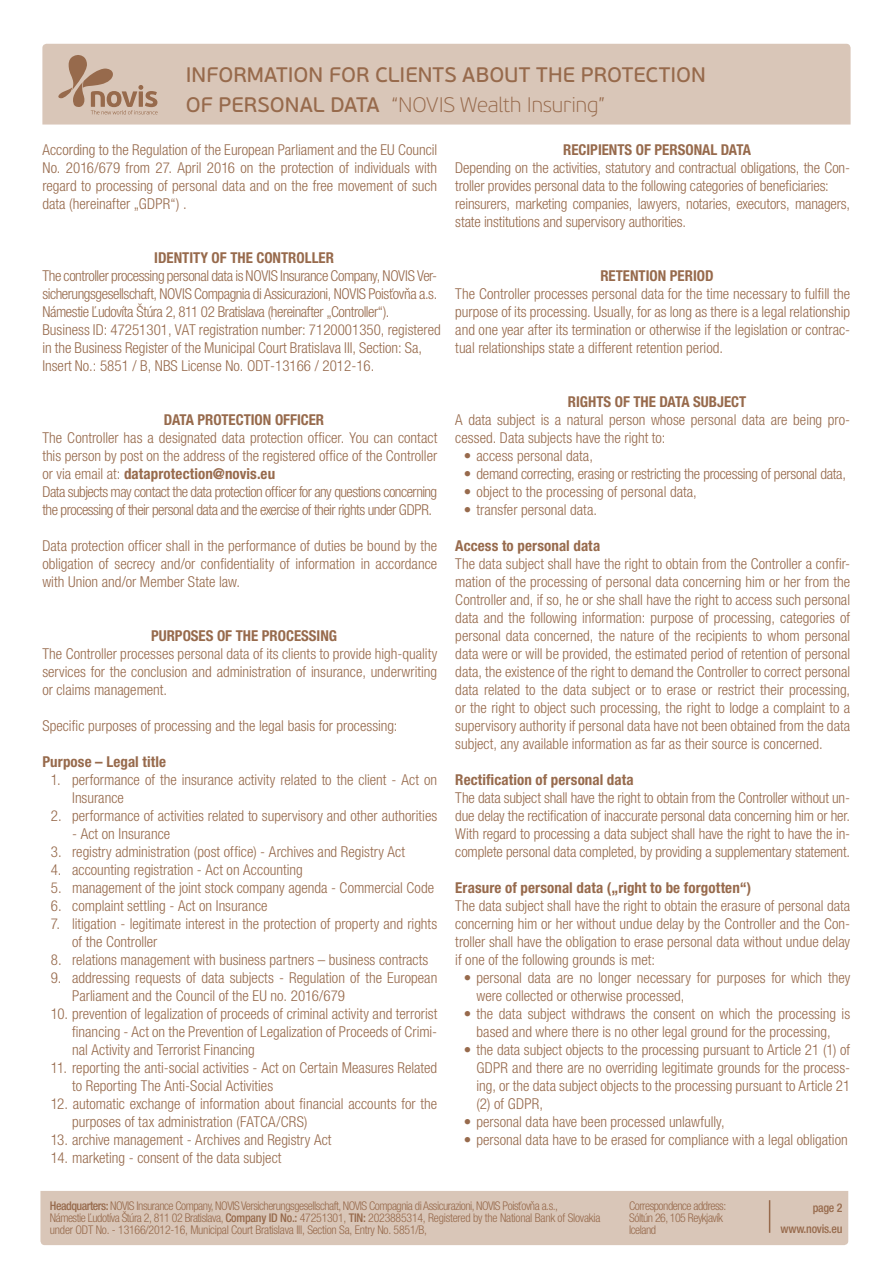
<style>
.page{position:relative;width:893px;height:1263px;background:#fff}
.page>*{position:absolute;margin:0;border:0;box-sizing:border-box;transform-origin:0 0}
.t1{font:21px "PF Beau Sans Pro Bbook";letter-spacing:.005em;color:#976a4c}
.t2{font:100 21px "PF Beau Sans Pro";letter-spacing:-.005em;color:#976a4c}
.t3{font:300 condensed 15px/18px "Helvetica Neue LT Pro";color:#976a4c}
.t4{font:300 condensed 15px/18px "Helvetica Neue LT Pro";letter-spacing:-.02em;color:#976a4c}
.t5{font:300 condensed 15px/18px "Helvetica Neue LT Pro";letter-spacing:-.025em;color:#976a4c}
.t6{font:700 condensed 15px "Helvetica Neue LT Pro";letter-spacing:.005em;color:#976a4c}
.t7{font:300 condensed 12px/12px "Helvetica Neue LT Pro";letter-spacing:-.04em;color:#976a4c}
.t8{font:500 condensed 12px "Helvetica Neue LT Pro";letter-spacing:-.02em;color:#976a4c}
.s1{font-family:"PF Beau Sans Pro Bbook";font-weight:400}
.s2{font-weight:700}
.s3{font-family:"Helvetica Neue LT Com"}
.s4{font-stretch:normal}
.s5{font-weight:500}
</style>
<div class="page">
<div style="left:42px;top:44px;width:809px;height:81px;background:#d9c6b8"></div>
<div style="left:40px;top:1191px;width:808px;height:54px;background:#d9c6b8"></div>
<svg style="left:58px;top:55px;width:100px;height:59px;background:#c6ac99"></svg>
<hr style="left:769px;top:1200px;width:1px;height:33px;background:#976a4c">
<p class="t1" style="left:186px;top:63px;width:522px">INFORMATION FOR CLIENTS ABOUT THE PROTECTION</p>
<p class="t2" style="left:186px;top:93px;width:421px"><span class="s1">OF PERSONAL DATA</span> “NOVIS Wealth Insuring”</p>
<p class="t3" style="left:42px;top:140px;width:396px;text-align:justify">According to the Regulation of the European Parliament and the EU Council No. 2016/679 from 27. April 2016 on the protection of individuals with regard to processing of personal data and on the free movement of such data (hereinafter „GDPR“) .</p>
<p class="t4" style="left:42px;top:248px;width:400px;text-indent:112px"><span class="s2">IDENTITY OF THE CONTROLLER<br></span>The controller processing personal data is NOVIS Insurance Company, NOVIS Ver&shy;sicherungsgesellschaft, NOVIS Compagnia di Assicurazioni, NOVIS Poisťovňa a.s.<br>Námestie Ľudovíta Štúra 2, 811 02 Bratislava (hereinafter „Controller“).<br>Business ID: 47251301, VAT registration number: 7120001350, registered in the Business Register of the <span class="s3">Municipal Court Bratislava III</span>, Section: Sa, Insert No.: 5851 / B, NBS License No. ODT-13166 / 2012-16.</p>
<p class="t5" style="left:42px;top:410px;width:396px;text-indent:122px"><span class="s2">DATA PROTECTION OFFICER<br></span>The Controller has a designated data protection officer. You can contact this person by post on the address of the registered office of the Controller or via email at: <span class="s2">dataprotection@novis.eu<br></span>Data subjects may contact the data protection officer for any questions concerning the processing of their personal data and the exercise of their rights under GDPR.</p>
<p class="t3" style="left:42px;top:536px;width:396px;text-align:justify">Data protection officer shall in the performance of duties be bound by the obligation of secrecy and/or confidentiality of information in accordance with Union and/or Member State law.</p>
<p class="t3" style="left:42px;top:626px;width:396px;text-indent:109px"><span class="s2">PURPOSES OF THE PROCESSING<br></span>The Controller processes personal data of its clients to provide high-quality services for the conclusion and administration of insurance, underwriting or claims management.</p>
<p class="t3" style="left:42px;top:716px;width:357px">Specific purposes of processing and the legal basis for processing:</p>
<p class="t6" style="left:42px;top:752px;width:125px">Purpose – Legal title</p>
<p class="t3" style="left:72px;top:770px;width:367px;text-indent:-21px">1. performance of the insurance activity related to the client - Act on<br>Insurance</p>
<p class="t3" style="left:51px;top:806px;width:388px">2. performance of activities related to supervisory and other authorities</p>
<p class="t3" style="left:72px;top:824px;width:100px">- Act on Insurance</p>
<p class="t3" style="left:51px;top:842px;width:356px">3. registry administration (post office) - Archives and Registry Act</p>
<p class="t3" style="left:51px;top:860px;width:253px">4. accounting registration - Act on Accounting</p>
<p class="t3" style="left:51px;top:878px;width:385px">5. management of the joint stock company agenda - Commercial Code</p>
<p class="t3" style="left:51px;top:896px;width:218px">6. complaint settling - Act on Insurance</p>
<p class="t3" style="left:72px;top:914px;width:367px;text-indent:-21px">7. litigation - legitimate interest in the protection of property and rights of the Controller</p>
<p class="t3" style="left:51px;top:950px;width:379px">8. relations management with business partners – business contracts</p>
<p class="t3" style="left:72px;top:968px;width:367px;text-indent:-21px">9. addressing requests of data subjects - Regulation of the European<br>Parliament and the Council of the EU no. 2016/679</p>
<p class="t3" style="left:72px;top:1004px;width:367px;text-align:justify;text-indent:-21px">10. prevention of legalization of proceeds of criminal activity and terrorist financing - Act on the Prevention of Legalization of Proceeds of Crimi&shy;nal Activity and Terrorist Financing</p>
<p class="t3" style="left:72px;top:1058px;width:367px;text-indent:-21px">11. reporting the anti-social activities - Act on Certain Measures Related to Reporting The Anti-Social Activities</p>
<p class="t3" style="left:72px;top:1094px;width:367px;text-indent:-21px">12. automatic exchange of information about financial accounts for the purposes of tax administration (FATCA/CRS)</p>
<p class="t3" style="left:51px;top:1130px;width:282px">13. archive management - Archives and Registry Act</p>
<p class="t3" style="left:51px;top:1148px;width:232px">14. marketing - consent of the data subject</p>
<p class="t6" style="left:563px;top:140px;width:189px">RECIPIENTS OF PERSONAL DATA</p>
<p class="t3" style="left:455px;top:158px;width:396px">Depending on the activities, statutory and contractual obligations, the Con&shy;troller provides personal data to the following categories of beneficiaries:</p>
<p class="t3" style="left:455px;top:194px;width:396px">reinsurers, marketing companies, lawyers, notaries, executors, managers, state institutions and supervisory authorities.</p>
<p class="t6" style="left:600px;top:266px;width:115px">RETENTION PERIOD</p>
<p class="t3" style="left:455px;top:284px;width:396px;text-align:justify">The Controller processes personal data for the time necessary to fulfill the purpose of its processing. Usually, for as long as there is a legal relationship and one year after its termination or otherwise if the legislation or contrac&shy;tual relationships state a different retention period.</p>
<p class="t6" style="left:568px;top:392px;width:180px">RIGHTS OF THE DATA SUBJECT</p>
<p class="t3" style="left:455px;top:410px;width:396px">A data subject is a natural person whose personal data are being pro&shy;cessed. Data subjects have the right to:</p>
<p class="t3" style="left:464px;top:446px;width:131px"><span class="s4">•</span> access personal data,</p>
<p class="t4" style="left:464px;top:464px;width:384px"><span class="s4">•</span> demand correcting, erasing or restricting the processing of personal data,</p>
<p class="t3" style="left:464px;top:482px;width:235px"><span class="s4">•</span> object to the processing of personal data,</p>
<p class="t3" style="left:464px;top:500px;width:135px"><span class="s4">•</span> transfer personal data.</p>
<p class="t6" style="left:455px;top:536px;width:146px">Access to personal data</p>
<p class="t3" style="left:455px;top:554px;width:396px;text-align:justify">The data subject shall have the right to obtain from the Controller a confir&shy;mation of the processing of personal data concerning him or her from the Controller and, if so, he or she shall have the right to access such personal data and the following information: purpose of processing, categories of personal data concerned, the nature of the recipients to whom personal data were or will be provided, the estimated period of retention of personal data, the existence of the right to demand the Controller to correct personal data related to the data subject or to erase or restrict their processing, or the right to object such processing, the right to lodge a complaint to a supervisory authority if personal data have not been obtained from the data subject, any available information as far as their source is concerned.</p>
<p class="t6" style="left:455px;top:770px;width:180px">Rectification of personal data</p>
<p class="t3" style="left:455px;top:788px;width:396px;text-align:justify">The data subject shall have the right to obtain from the Controller without un&shy;due delay the rectification of inaccurate personal data concerning him or her.<br>With regard to processing a data subject shall have the right to have the in&shy;complete personal data completed, by providing a supplementary statement.</p>
<p class="t6" style="left:455px;top:878px;width:297px">Erasure of personal data („right to be forgotten“)</p>
<p class="t3" style="left:455px;top:896px;width:396px;text-align:justify">The data subject shall have the right to obtain the erasure of personal data concerning him or her without undue delay by the Controller and the Con&shy;troller shall have the obligation to erase personal data without undue delay if one of the following grounds is met:</p>
<p class="t3" style="left:477px;top:968px;width:375px;text-indent:-13px"><span class="s4">•</span> personal data are no longer necessary for purposes for which they were collected or otherwise processed,</p>
<p class="t3" style="left:464px;top:1004px;width:388px;text-align:center"><span class="s4">•</span> the data subject withdraws the consent on which the processing is based and where there is no other legal ground for the processing,</p>
<p class="t3" style="left:477px;top:1040px;width:375px;text-align:justify;text-indent:-13px"><span class="s4">•</span> the data subject objects to the processing pursuant to Article 21 (1) of GDPR and there are no overriding legitimate grounds for the process&shy;ing, or the data subject objects to the processing pursuant to Article 21 (2) of GDPR,</p>
<p class="t3" style="left:464px;top:1112px;width:262px"><span class="s4">•</span> personal data have been processed unlawfully,</p>
<p class="t3" style="left:464px;top:1130px;width:385px"><span class="s4">•</span> personal data have to be erased for compliance with a legal obligation</p>
<p class="t7" style="left:50px;top:1200px;width:552px"><span class="s5">Headquarters:</span> NOVIS Insurance Company, NOVIS Versicherungsgesellschaft,NOVIS Compagnia di Assicurazioni, NOVIS Poisťovňa a.s.,<br>Námestie Ľudotíva Štúra 2, 811 02 Bratislava, <span class="s5">Company ID No.:</span> 47251301, <span class="s5">TIN:</span> 2023885314, Registered by the National Bank of Slovakia under ODT No. - 13166/2012-16, <span class="s3">Municipal Court Bratislava III</span>, Section Sa, Entry No. 5851/B,</p>
<p class="t7" style="left:629px;top:1200px;width:99px">Correspondence address:</p>
<p class="t7" style="left:629px;top:1212px;width:95px">Sóltún 26, 105 Reykjavík</p>
<p class="t7" style="left:629px;top:1224px;width:29px">Iceland</p>
<p class="t8" style="left:813px;top:1200px;width:31px">page 2</p>
<p class="t8" style="left:780px;top:1221px;width:63px">www.novis.eu</p>
</div>
